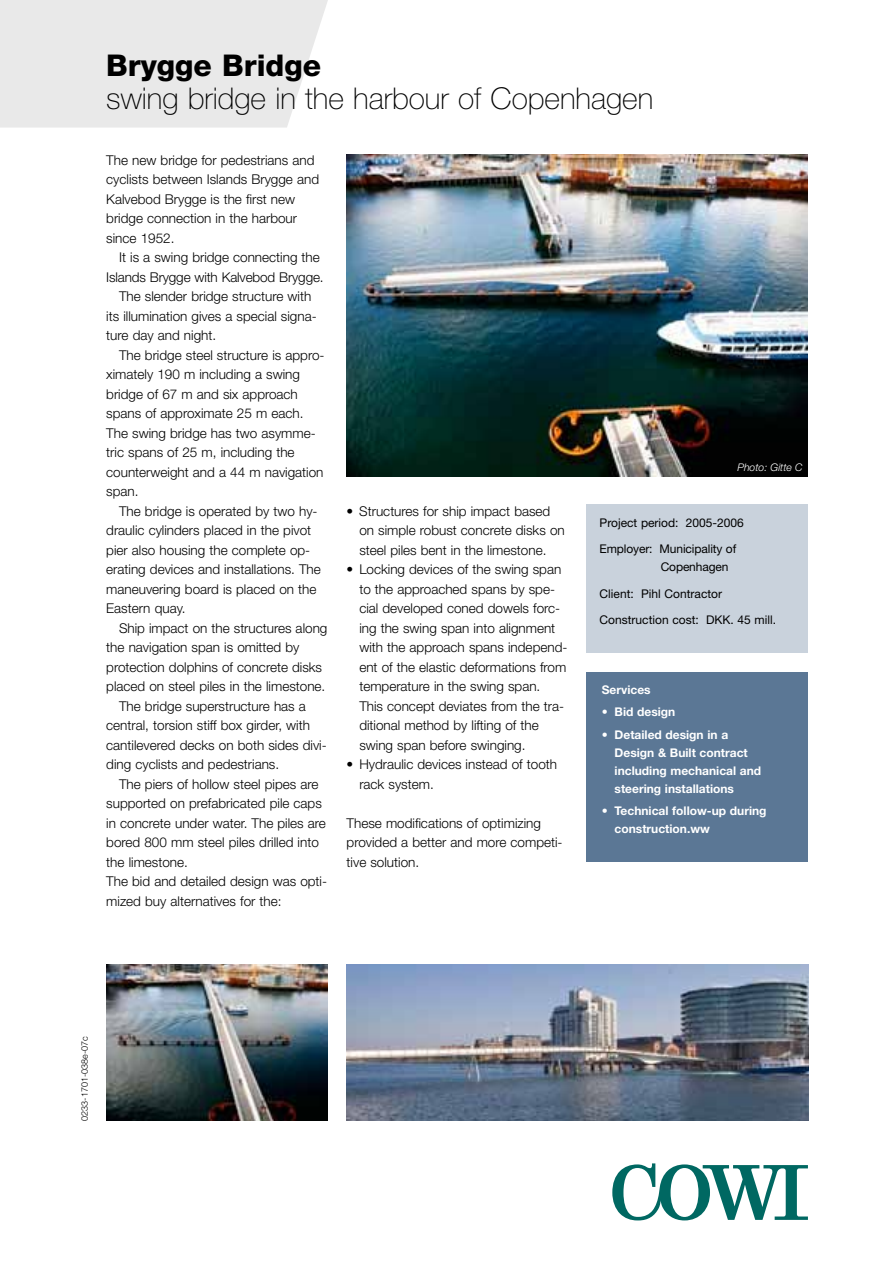
<style>
.page{position:relative;width:893px;height:1263px;background:#fff}
.page>*{position:absolute;margin:0;border:0;box-sizing:border-box;transform-origin:0 0}
.t1{font:100 30px "Helvetica Neue";color:#000}
.t2{font:800 30px "Helvetica Neue";color:#000}
.t3{font:300 13.5px/19.5px "Helvetica Neue";color:#000}
.t4{font:700 12px/18px "Helvetica Neue";color:#fff}
.t5{font:12px/18px "Helvetica Neue";color:#000}
.t6{font:italic 300 10.5px "Helvetica Neue";color:#fff}
.t7{font:300 9px "Helvetica Neue";color:#000}
</style>
<div class="page">
<div style="left:0;top:0;width:328px;height:128px;background:#e9e9e9"></div>
<svg style="left:612px;top:1163px;width:196px;height:57px"></svg>
<div style="left:587px;top:504px;width:221px;height:148px;background:#c9d2dc"></div>
<img style="left:347px;top:154px;width:461px;height:322px">
<img style="left:106px;top:964px;width:221px;height:156px">
<div style="left:587px;top:672px;width:221px;height:189px;background:#5b7795"></div>
<img style="left:347px;top:964px;width:462px;height:156px">
<h1 class="t2" style="left:106px;top:48px;width:216px">Brygge Bridge</h1>
<h1 class="t1" style="left:106px;top:81px;width:549px">swing bridge in the harbour of Copenhagen</h1>
<p class="t3" style="left:106px;top:150px;width:214px">The new bridge for pedestrians and cyclists between Islands Brygge and<br>Kalvebod Brygge is the first new bridge connection in the harbour since 1952.</p>
<p class="t3" style="left:119px;top:248px;width:202px">It is a swing bridge connecting the</p>
<p class="t3" style="left:106px;top:267px;width:219px">Islands Brygge with Kalvebod Brygge.</p>
<p class="t3" style="left:119px;top:287px;width:194px">The slender bridge structure with</p>
<p class="t3" style="left:106px;top:306px;width:212px">its illumination gives a special signa-</p>
<p class="t3" style="left:106px;top:326px;width:111px">ture day and night.</p>
<p class="t3" style="left:119px;top:345px;width:207px">The bridge steel structure is appro-</p>
<p class="t3" style="left:106px;top:364px;width:195px">ximately 190 m including a swing</p>
<p class="t3" style="left:106px;top:384px;width:193px">bridge of 67 m and six approach</p>
<p class="t3" style="left:106px;top:403px;width:199px">spans of approximate 25 m each.</p>
<p class="t3" style="left:106px;top:423px;width:211px">The swing bridge has two asymme-</p>
<p class="t3" style="left:106px;top:442px;width:190px">tric spans of 25 m, including the</p>
<p class="t3" style="left:106px;top:462px;width:219px">counterweight and a 44 m navigation</p>
<p class="t3" style="left:106px;top:481px;width:34px">span.</p>
<p class="t3" style="left:119px;top:501px;width:200px">The bridge is operated by two hy-</p>
<p class="t3" style="left:106px;top:520px;width:206px">draulic cylinders placed in the pivot</p>
<p class="t3" style="left:106px;top:540px;width:205px">pier also housing the complete op-</p>
<p class="t3" style="left:106px;top:559px;width:216px">erating devices and installations. The</p>
<p class="t3" style="left:106px;top:579px;width:212px">maneuvering board is placed on the</p>
<p class="t3" style="left:106px;top:598px;width:81px">Eastern quay.</p>
<p class="t3" style="left:119px;top:618px;width:210px">Ship impact on the structures along</p>
<p class="t3" style="left:106px;top:637px;width:195px">the navigation span is omitted by</p>
<p class="t3" style="left:106px;top:657px;width:217px">protection dolphins of concrete disks</p>
<p class="t3" style="left:106px;top:676px;width:221px">placed on steel piles in the limestone.</p>
<p class="t3" style="left:119px;top:696px;width:188px">The bridge superstructure has a</p>
<p class="t3" style="left:106px;top:715px;width:205px">central, torsion stiff box girder, with</p>
<p class="t3" style="left:106px;top:735px;width:222px">cantilevered decks on both sides divi-</p>
<p class="t3" style="left:106px;top:754px;width:174px">ding cyclists and pedestrians.</p>
<p class="t3" style="left:119px;top:774px;width:201px">The piers of hollow steel pipes are</p>
<p class="t3" style="left:106px;top:793px;width:217px">supported on prefabricated pile caps</p>
<p class="t3" style="left:106px;top:813px;width:221px">in concrete under water. The piles are</p>
<p class="t3" style="left:106px;top:832px;width:214px">bored 800 mm steel piles drilled into</p>
<p class="t3" style="left:106px;top:852px;width:83px">the limestone.</p>
<p class="t3" style="left:106px;top:871px;width:222px">The bid and detailed design was opti-</p>
<p class="t3" style="left:106px;top:891px;width:177px">mized buy alternatives for the:</p>
<p class="t3" style="left:359px;top:501px;width:207px;text-indent:-13px">• Structures for ship impact based on simple robust concrete disks on steel piles bent in the limestone.</p>
<p class="t3" style="left:359px;top:559px;width:210px;text-indent:-13px">• Locking devices of the swing span to the approached spans by spe&shy;cial developed coned dowels forc&shy;ing the swing span into alignment with the approach spans independ&shy;ent of the elastic deformations from temperature in the swing span.<br>This concept deviates from the tra&shy;ditional method by lifting of the swing span before swinging.</p>
<p class="t3" style="left:359px;top:754px;width:199px;text-indent:-13px">• Hydraulic devices instead of tooth rack system.</p>
<p class="t3" style="left:347px;top:813px;width:217px">These modifications of optimizing provided a better and more competi&shy;tive solution.</p>
<p class="t6" style="left:737px;top:461px;width:67px">Photo: Gitte C</p>
<p class="t5" style="left:600px;top:513px;width:146px">Project period: 2005-2006</p>
<p class="t5" style="left:661px;top:540px;width:77px;text-indent:-61px">Employer: Municipality of<br>Copenhagen</p>
<p class="t5" style="left:600px;top:584px;width:124px">Client: Pihl Contractor</p>
<p class="t5" style="left:600px;top:611px;width:178px">Construction cost: DKK. 45 mill.</p>
<p class="t4" style="left:602px;top:681px;width:50px">Services</p>
<p class="t4" style="left:602px;top:703px;width:75px">• Bid design</p>
<p class="t4" style="left:615px;top:725px;width:148px;text-indent:-13px">• Detailed design in a<br>Design &amp; Built contract including mechanical and steering installations</p>
<p class="t4" style="left:615px;top:801px;width:153px;text-indent:-13px">• Technical follow-up during construction.ww</p>
<p class="t7" style="left:79px;top:1120px;width:86px;rotate:-90deg">0233-1701-038e-07c</p>
</div>
